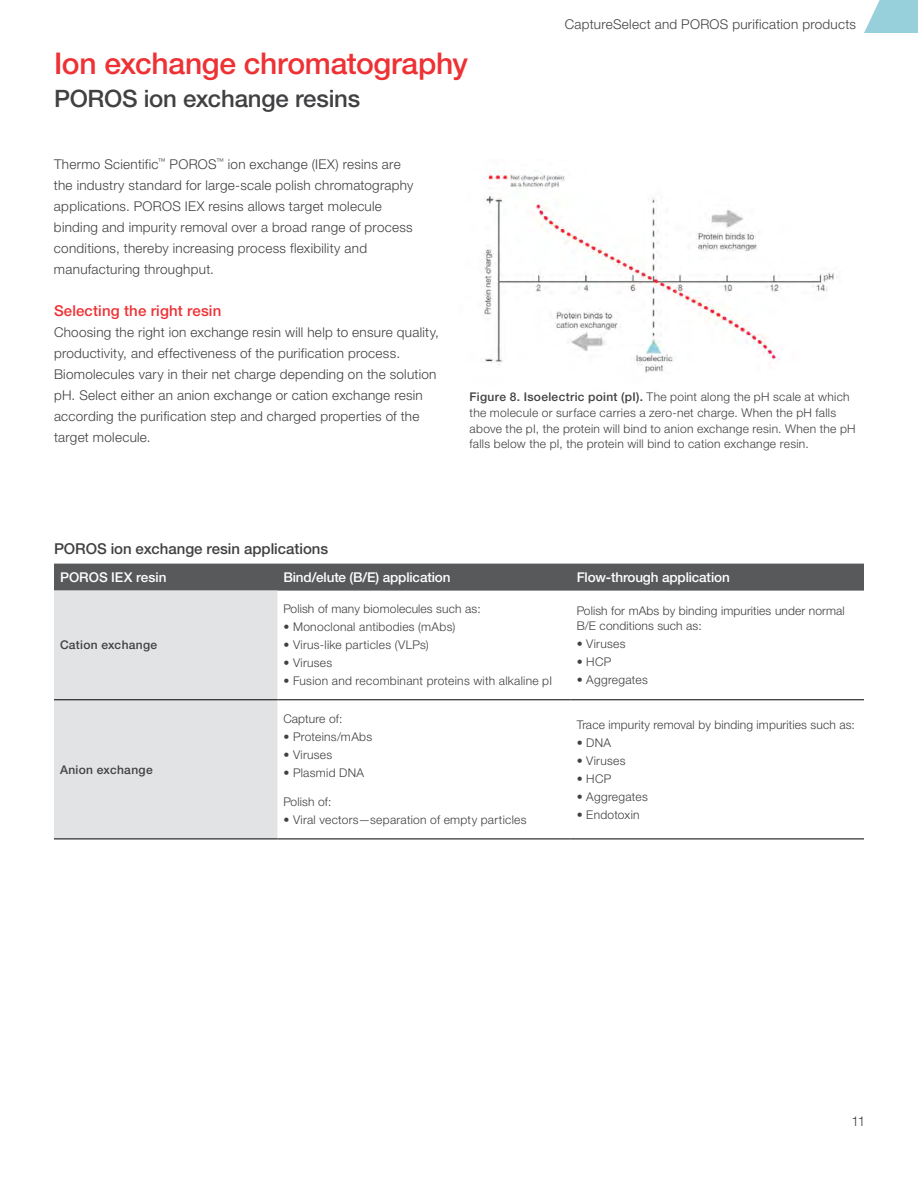
<style>
.page{position:relative;width:918px;height:1188px;background:#fff}
.page>*{position:absolute;margin:0;border:0;box-sizing:border-box;transform-origin:0 0}
.t1{font:500 30px "Helvetica Neue LTW1 G";letter-spacing:-.01em;color:#ee3134}
.t2{font:500 24px "Helvetica Neue LTW1 G";letter-spacing:-.01em;color:#414042}
.t3{font:500 15px "Helvetica Neue LTW1 G";color:#414042}
.t4{font:500 15px "Helvetica Neue LTW1 G";letter-spacing:.01em;color:#ee3134}
.t5{font:300 13.5px/21px "Helvetica Neue LTW1 G";letter-spacing:.02em;color:#414042}
.t6{font:500 13.5px "Helvetica Neue LTW1 G";letter-spacing:-.01em;color:#fff}
.t7{font:300 12px/15.8px "Helvetica Neue LTW1 G";letter-spacing:.02em;color:#414042}
.t8{font:500 12px "Helvetica Neue LTW1 G";letter-spacing:.025em;color:#414042}
.s1{font-weight:500}
</style>
<div class="page">
<svg style="left:864px;top:0;width:54px;height:33px;background:#a6d6e0"></svg>
<img style="left:484px;top:170px;width:353px;height:203px">
<div style="left:54px;top:564px;width:810px;height:27px;background:#58595b"></div>
<div style="left:54px;top:591px;width:223px;height:248px;background:#e2e3e4"></div>
<hr style="left:54px;top:700px;width:223px;height:1px;background:#000">
<hr style="left:277px;top:700px;width:294px;height:1px;background:#000">
<hr style="left:571px;top:700px;width:293px;height:1px;background:#000">
<hr style="left:54px;top:839px;width:223px;height:1px;background:#000">
<hr style="left:277px;top:839px;width:294px;height:1px;background:#000">
<hr style="left:571px;top:839px;width:293px;height:1px;background:#000">
<h1 class="t1" style="left:54px;top:46px;width:416px">Ion exchange chromatography</h1>
<h2 class="t2" style="left:54px;top:84px;width:308px">POROS ion exchange resins</h2>
<p class="t5" style="left:565px;top:14px;width:293px">CaptureSelect and POROS purification products</p>
<p class="t5" style="left:54px;top:153px;width:361px">Thermo Scientific<sup>™</sup> POROS<sup>™</sup> ion exchange (IEX) resins are the industry standard for large-scale polish chromatography applications. POROS IEX resins allows target molecule binding and impurity removal over a broad range of process conditions, thereby increasing process flexibility and manufacturing throughput.</p>
<p class="t4" style="left:54px;top:301px;width:169px">Selecting the right resin</p>
<p class="t5" style="left:54px;top:321px;width:387px">Choosing the right ion exchange resin will help to ensure quality, productivity, and effectiveness of the purification process.<br>Biomolecules vary in their net charge depending on the solution pH. Select either an anion exchange or cation exchange resin according the purification step and charged properties of the target molecule.</p>
<p class="t7" style="left:470px;top:389px;width:388px"><span class="s1">Figure 8. Isoelectric point (pI).</span> The point along the pH scale at which the molecule or surface carries a zero-net charge. When the pH falls above the pI, the protein will bind to anion exchange resin. When the pH falls below the pI, the protein will bind to cation exchange resin.</p>
<p class="t3" style="left:54px;top:539px;width:276px">POROS ion exchange resin applications</p>
<p class="t6" style="left:60px;top:569px;width:108px">POROS IEX resin</p>
<p class="t6" style="left:283px;top:569px;width:169px">Bind/elute (B/E) application</p>
<p class="t6" style="left:577px;top:569px;width:155px">Flow-through application</p>
<p class="t8" style="left:60px;top:638px;width:99px">Cation exchange</p>
<p class="t8" style="left:60px;top:762px;width:94px">Anion exchange</p>
<p class="t7" style="left:283px;top:601px;width:199px">Polish of many biomolecules such as:</p>
<p class="t7" style="left:283px;top:619px;width:173px">• Monoclonal antibodies (mAbs)</p>
<p class="t7" style="left:283px;top:637px;width:147px">• Virus-like particles (VLPs)</p>
<p class="t7" style="left:283px;top:655px;width:50px">• Viruses</p>
<p class="t7" style="left:283px;top:673px;width:270px">• Fusion and recombinant proteins with alkaline pI</p>
<p class="t7" style="left:283px;top:711px;width:60px">Capture of:</p>
<p class="t7" style="left:283px;top:729px;width:90px">• Proteins/mAbs</p>
<p class="t7" style="left:283px;top:747px;width:50px">• Viruses</p>
<p class="t7" style="left:283px;top:765px;width:82px">• Plasmid DNA</p>
<p class="t7" style="left:283px;top:794px;width:49px">Polish of:</p>
<p class="t7" style="left:283px;top:812px;width:245px">• Viral vectors—separation of empty particles</p>
<p class="t7" style="left:577px;top:603px;width:270px;line-height:15px">Polish for mAbs by binding impurities under normal<br>B/E conditions such as:</p>
<p class="t7" style="left:577px;top:636px;width:50px">• Viruses</p>
<p class="t7" style="left:577px;top:654px;width:36px">• HCP</p>
<p class="t7" style="left:577px;top:672px;width:73px">• Aggregates</p>
<p class="t7" style="left:577px;top:716px;width:280px">Trace impurity removal by binding impurities such as:</p>
<p class="t7" style="left:577px;top:734px;width:36px">• DNA</p>
<p class="t7" style="left:577px;top:752px;width:50px">• Viruses</p>
<p class="t7" style="left:577px;top:770px;width:36px">• HCP</p>
<p class="t7" style="left:577px;top:788px;width:73px">• Aggregates</p>
<p class="t7" style="left:577px;top:806px;width:64px">• Endotoxin</p>
<p class="t5" style="left:852px;top:1110px;width:15px">11</p>
</div>
